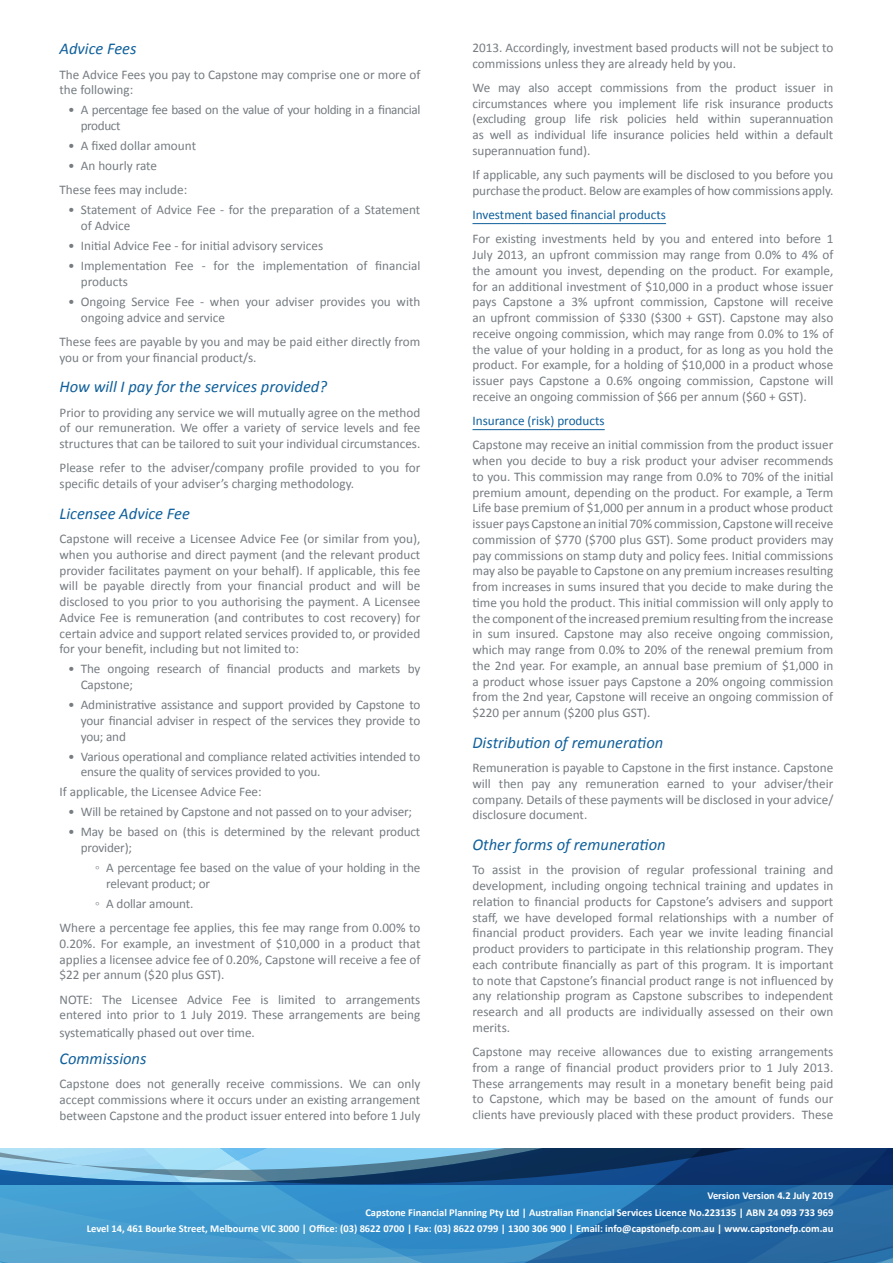
<style>
.page{position:relative;width:893px;height:1263px;background:#fff}
.page>*{position:absolute;margin:0;border:0;box-sizing:border-box;transform-origin:0 0}
.t1{font:italic 16.5px "Calibri";color:#10609b}
.t2{font:13.2px/15.8px "Calibri";color:#767c81}
.t3{font:13.2px/15.8px "Calibri";letter-spacing:-.03em;color:#767c81}
.t4{font:13.2px "Calibri";color:#10609b}
.t5{font:700 10.5px/16.8px "Calibri";color:#fff;text-align:right}
</style>
<div class="page">
<svg style="left:0;top:1148px;width:893px;height:115px;background:#3980b3"></svg>
<hr style="left:472px;top:223px;width:194px;height:1px;background:#10609b">
<hr style="left:472px;top:429px;width:133px;height:1px;background:#10609b">
<p class="t1" style="left:60px;top:38px;width:79px">Advice Fees</p>
<p class="t2" style="left:60px;top:66px;width:362px">The Advice Fees you pay to Capstone may comprise one or more of the following:</p>
<p class="t3" style="left:81px;top:102px;width:341px;text-indent:-13px">• A percentage fee based on the value of your holding in a financial product</p>
<p class="t2" style="left:68px;top:138px;width:130px">• A fixed dollar amount</p>
<p class="t2" style="left:60px;top:154px;width:129px;line-height:24.3px;text-indent:9px">• An hourly rate<br>These fees may include:</p>
<p class="t2" style="left:81px;top:202px;width:341px;text-indent:-13px">• Statement of Advice Fee - for the preparation of a Statement of Advice</p>
<p class="t2" style="left:68px;top:238px;width:257px">• Initial Advice Fee - for initial advisory services</p>
<p class="t2" style="left:81px;top:258px;width:341px;text-indent:-13px">• Implementation Fee - for the implementation of financial products</p>
<p class="t2" style="left:81px;top:294px;width:341px;text-indent:-13px">• Ongoing Service Fee - when your adviser provides you with ongoing advice and service</p>
<p class="t2" style="left:60px;top:334px;width:362px">These fees are payable by you and may be paid either directly from you or from your financial product/s.</p>
<p class="t1" style="left:60px;top:376px;width:269px">How will I pay for the services provided?</p>
<p class="t2" style="left:60px;top:404px;width:362px;text-align:justify">Prior to providing any service we will mutually agree on the method of our remuneration. We offer a variety of service levels and fee structures that can be tailored to suit your individual circumstances.</p>
<p class="t2" style="left:60px;top:460px;width:362px">Please refer to the adviser/company profile provided to you for specific details of your adviser’s charging methodology.</p>
<p class="t1" style="left:60px;top:502px;width:132px">Licensee Advice Fee</p>
<p class="t2" style="left:60px;top:531px;width:362px;text-align:justify">Capstone will receive a Licensee Advice Fee (or similar from you), when you authorise and direct payment (and the relevant product provider facilitates payment on your behalf). If applicable, this fee will be payable directly from your financial product and will be disclosed to you prior to you authorising the payment. A Licensee Advice Fee is remuneration (and contributes to cost recovery) for certain advice and support related services provided to, or provided for your benefit, including but not limited to:</p>
<p class="t2" style="left:81px;top:661px;width:341px;text-indent:-13px">• The ongoing research of financial products and markets by<br>Capstone;</p>
<p class="t2" style="left:81px;top:697px;width:341px;text-align:justify;text-indent:-13px">• Administrative assistance and support provided by Capstone to your financial adviser in respect of the services they provide to you; and</p>
<p class="t2" style="left:81px;top:748px;width:341px;text-indent:-13px">• Various operational and compliance related activities intended to ensure the quality of services provided to you.</p>
<p class="t2" style="left:60px;top:784px;width:204px">If applicable, the Licensee Advice Fee:</p>
<p class="t2" style="left:68px;top:804px;width:346px">• Will be retained by Capstone and not passed on to your adviser;</p>
<p class="t2" style="left:81px;top:824px;width:341px;text-indent:-13px">• May be based on (this is determined by the relevant product provider);</p>
<p class="t2" style="left:106px;top:860px;width:316px;text-indent:-11px">◦ A percentage fee based on the value of your holding in the relevant product; or</p>
<p class="t2" style="left:60px;top:891px;width:362px;line-height:24.3px;text-indent:35px">◦ A dollar amount.<br>Where a percentage fee applies, this fee may range from 0.00% to</p>
<p class="t2" style="left:60px;top:936px;width:362px;text-align:justify">0.20%. For example, an investment of $10,000 in a product that applies a licensee advice fee of 0.20%, Capstone will receive a fee of $22 per annum ($20 plus GST).</p>
<p class="t2" style="left:60px;top:991px;width:362px">NOTE: The Licensee Advice Fee is limited to arrangements entered into prior to 1 July 2019. These arrangements are being</p>
<p class="t2" style="left:60px;top:1025px;width:197px">systematically phased out over time.</p>
<p class="t1" style="left:60px;top:1047px;width:88px">Commissions</p>
<p class="t2" style="left:60px;top:1076px;width:362px;text-align:justify">Capstone does not generally receive commissions. We can only accept commissions where it occurs under an existing arrangement between Capstone and the product issuer entered into before 1 July</p>
<p class="t2" style="left:472px;top:40px;width:362px">2013. Accordingly, investment based products will not be subject to commissions unless they are already held by you.</p>
<p class="t2" style="left:472px;top:80px;width:362px;text-align:justify">We may also accept commissions from the product issuer in circumstances where you implement life risk insurance products (excluding group life risk policies held within superannuation as well as individual life insurance policies held within a default superannuation fund).</p>
<p class="t2" style="left:472px;top:167px;width:362px">If applicable, any such payments will be disclosed to you before you purchase the product. Below are examples of how commissions apply.</p>
<p class="t4" style="left:472px;top:206px;width:195px">Investment based financial products</p>
<p class="t2" style="left:472px;top:231px;width:362px;text-align:justify">For existing investments held by you and entered into before 1<br>July 2013, an upfront commission may range from 0.0% to 4% of the amount you invest, depending on the product. For example, for an additional investment of $10,000 in a product whose issuer pays Capstone a 3% upfront commission, Capstone will receive an upfront commission of $330 ($300 + GST). Capstone may also receive ongoing commission, which may range from 0.0% to 1% of the value of your holding in a product, for as long as you hold the product. For example, for a holding of $10,000 in a product whose issuer pays Capstone a 0.6% ongoing commission, Capstone will receive an ongoing commission of $66 per annum ($60 + GST).</p>
<p class="t4" style="left:472px;top:412px;width:134px">Insurance (risk) products</p>
<p class="t2" style="left:472px;top:437px;width:362px;text-align:justify">Capstone may receive an initial commission from the product issuer when you decide to buy a risk product your adviser recommends to you. This commission may range from 0.0% to 70% of the initial premium amount, depending on the product. For example, a Term Life base premium of $1,000 per annum in a product whose product issuer pays Capstone an initial 70% commission, Capstone will receive commission of $770 ($700 plus GST). Some product providers may pay commissions on stamp duty and policy fees. Initial commissions may also be payable to Capstone on any premium increases resulting from increases in sums insured that you decide to make during the time you hold the product. This initial commission will only apply to the component of the increased premium resulting from the increase in sum insured. Capstone may also receive ongoing commission, which may range from 0.0% to 20% of the renewal premium from the 2nd year. For example, an annual base premium of $1,000 in a product whose issuer pays Capstone a 20% ongoing commission from the 2nd year, Capstone will receive an ongoing commission of $220 per annum ($200 plus GST).</p>
<p class="t1" style="left:472px;top:731px;width:192px">Distribution of remuneration</p>
<p class="t2" style="left:472px;top:760px;width:362px;text-align:justify">Remuneration is payable to Capstone in the first instance. Capstone will then pay any remuneration earned to your adviser/their company. Details of these payments will be disclosed in your advice/ disclosure document.</p>
<p class="t1" style="left:472px;top:833px;width:195px">Other forms of remuneration</p>
<p class="t2" style="left:472px;top:862px;width:362px;text-align:justify">To assist in the provision of regular professional training and development, including ongoing technical training and updates in relation to financial products for Capstone’s advisers and support staff, we have developed formal relationships with a number of financial product providers. Each year we invite leading financial product providers to participate in this relationship program. They each contribute financially as part of this program. It is important to note that Capstone’s financial product range is not influenced by any relationship program as Capstone subscribes to independent research and all products are individually assessed on their own merits.</p>
<p class="t2" style="left:472px;top:1044px;width:362px;text-align:justify">Capstone may receive allowances due to existing arrangements from a range of financial product providers prior to 1 July 2013.<br>These arrangements may result in a monetary benefit being paid to Capstone, which may be based on the amount of funds our clients have previously placed with these product providers. These</p>
<p class="t5" style="left:87px;top:1187px;width:748px">Version Version 4.2 July 2019<br>Capstone Financial Planning Pty Ltd | Australian Financial Services Licence No.223135 | ABN 24 093 733 969<br>Level 14, 461 Bourke Street, Melbourne VIC 3000 | Office: (03) 8622 0700 | Fax: (03) 8622 0799 | 1300 306 900 | Email: info@capstonefp.com.au | www.capstonefp.com.au</p>
</div>
